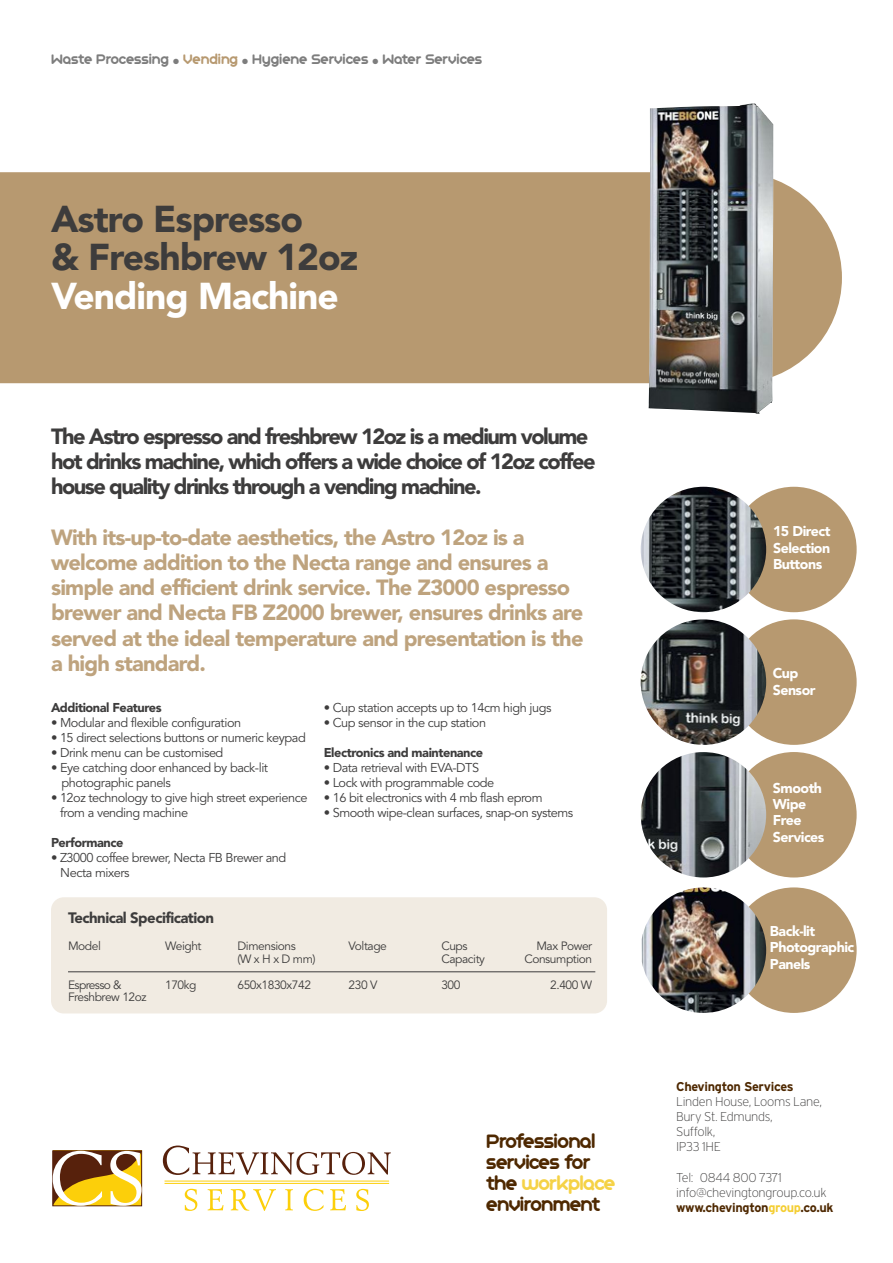
<style>
.page{position:relative;width:893px;height:1263px;background:#fff}
.page>*{position:absolute;margin:0;border:0;box-sizing:border-box;transform-origin:0 0}
.t1{font:900 37.05px/38.2px "Avenir";letter-spacing:-.025em;color:#3d3c3c}
.t2{font:900 37.05px "Avenir";letter-spacing:-.025em;color:#fff}
.t3{font:900 21.9px/25.2px "Avenir";letter-spacing:-.035em;color:#bea37e}
.t4{font:900 21.9px/25.2px "Avenir";letter-spacing:-.07em;color:#3d3c3c}
.t5{font:21px/21px "Geometry Soft Pro Bold N";letter-spacing:-.025em;color:#4e2800}
.t6{font:15px "Geometry Soft Pro Bold N";color:#7d7d7d}
.t7{font:900 15px "Avenir";letter-spacing:-.035em;color:#3d3c3c}
.t8{font:900 14.1px/16.4px "Avenir";letter-spacing:-.035em;color:#fff}
.t9{font:12.75px/15px "Avenir";letter-spacing:-.035em;color:#3d3c3c}
.t10{font:200 12.75px/15px "Interstate";letter-spacing:-.025em;color:#3d3c3c}
.t11{font:900 12.75px "Avenir";letter-spacing:-.035em;color:#3d3c3c}
.t12{font:700 12.75px "Interstate";letter-spacing:-.025em;color:#4e2800}
.t13{font:12px "Avenir";letter-spacing:-.035em;color:#3d3c3c}
.t14{font:12px "Avenir";letter-spacing:.205em;color:#3d3c3c}
.s1{color:#b79970}
.s2{color:#f5d246}
.s3{font-weight:700;color:#4e2800}
.s4{font-weight:700;color:#f4ce32}
</style>
<div class="page">
<div style="left:0;top:172px;width:842px;height:211px;background:#b79970"></div>
<div style="left:51px;top:897px;width:556px;height:116px;background:#f1ebe2;border-radius:13px"></div>
<hr style="left:68px;top:971px;width:527px;height:1px;background:#3d3c3c">
<img style="left:648px;top:103px;width:125px;height:311px">
<div style="left:731px;top:487px;width:126px;height:125px;background:#b79970;border-radius:50%"></div>
<img style="left:641px;top:487px;width:125px;height:125px">
<div style="left:731px;top:619px;width:126px;height:126px;background:#b79970;border-radius:50%"></div>
<img style="left:641px;top:619px;width:125px;height:126px">
<div style="left:731px;top:752px;width:126px;height:125px;background:#b79970;border-radius:50%"></div>
<img style="left:641px;top:752px;width:125px;height:125px">
<div style="left:731px;top:887px;width:126px;height:126px;background:#b79970;border-radius:50%"></div>
<img style="left:642px;top:887px;width:124px;height:126px">
<svg style="left:163px;top:1145px;width:228px;height:30px"></svg>
<svg style="left:185px;top:1189px;width:12px;height:22px"></svg>
<svg style="left:208px;top:1189px;width:15px;height:21px"></svg>
<svg style="left:231px;top:1189px;width:45px;height:22px"></svg>
<svg style="left:285px;top:1189px;width:8px;height:21px"></svg>
<svg style="left:304px;top:1189px;width:19px;height:22px"></svg>
<svg style="left:330px;top:1189px;width:16px;height:21px"></svg>
<svg style="left:356px;top:1189px;width:13px;height:22px"></svg>
<hr style="left:165px;top:1183px;width:224px;height:1px;background:#fccf0a">
<hr style="left:165px;top:1181px;width:224px;height:1px;background:#fccf0a">
<svg style="left:53px;top:1151px;width:89px;height:55px"></svg>
<p class="t6" style="left:51px;top:51px;width:433px">Waste Processing ● <span class="s1">Vending</span> ● Hygiene Services ● Water Services</p>
<h1 class="t1" style="left:51px;top:200px;width:309px">Astro Espresso<br>&amp; Freshbrew 12oz</h1>
<h1 class="t2" style="left:51px;top:273px;width:289px">Vending Machine</h1>
<h2 class="t4" style="left:51px;top:424px;width:546px">The Astro espresso and freshbrew 12oz is a medium volume hot drinks machine, which offers a wide choice of 12oz coffee house quality drinks through a vending machine.</h2>
<p class="t3" style="left:51px;top:524px;width:534px">With its-up-to-date aesthetics, the Astro 12oz is a welcome addition to the Necta range and ensures a simple and efficient drink service. The Z3000 espresso brewer and Necta FB Z2000 brewer, ensures drinks are served at the ideal temperature and presentation is the a high standard.</p>
<p class="t11" style="left:51px;top:700px;width:112px">Additional Features</p>
<p class="t9" style="left:51px;top:715px;width:192px">• Modular and flexible configuration</p>
<p class="t9" style="left:51px;top:730px;width:256px">• 15 direct selections buttons or numeric keypad</p>
<p class="t9" style="left:51px;top:745px;width:174px">• Drink menu can be customised</p>
<p class="t9" style="left:62px;top:760px;width:208px;text-indent:-11px">• Eye catching door enhanced by back-lit photographic panels</p>
<p class="t9" style="left:60px;top:790px;width:249px;text-indent:-9px">• 12oz technology to give high street experience from a vending machine</p>
<p class="t11" style="left:51px;top:835px;width:74px">Performance</p>
<p class="t9" style="left:60px;top:850px;width:227px;text-indent:-9px">• Z3000 coffee brewer, Necta FB Brewer and<br>Necta mixers</p>
<p class="t9" style="left:324px;top:700px;width:229px">• Cup station accepts up to 14cm high jugs</p>
<p class="t9" style="left:324px;top:715px;width:164px">• Cup sensor in the cup station</p>
<p class="t11" style="left:324px;top:745px;width:161px">Electronics and maintenance</p>
<p class="t9" style="left:324px;top:760px;width:157px">• Data retrieval with EVA-DTS</p>
<p class="t9" style="left:324px;top:775px;width:172px">• Lock with programmable code</p>
<p class="t9" style="left:324px;top:790px;width:220px">• 16 bit electronics with 4 mb flash eprom</p>
<p class="t9" style="left:324px;top:805px;width:251px">• Smooth wipe-clean surfaces, snap-on systems</p>
<p class="t7" style="left:68px;top:908px;width:148px">Technical Specification</p>
<p class="t13" style="left:68px;top:938px;width:34px">Model</p>
<p class="t13" style="left:165px;top:938px;width:38px">Weight</p>
<p class="t13" style="left:237px;top:938px;width:60px">Dimensions</p>
<p class="t13" style="left:349px;top:938px;width:40px">Voltage</p>
<p class="t13" style="left:441px;top:938px;width:28px">Cups</p>
<p class="t13" style="left:536px;top:938px;width:57px">Max Power</p>
<p class="t14" style="left:237px;top:952px;width:80px">(WxHxDmm)</p>
<p class="t13" style="left:441px;top:952px;width:45px">Capacity</p>
<p class="t13" style="left:524px;top:952px;width:69px">Consumption</p>
<p class="t13" style="left:68px;top:977px;width:55px">Espresso &amp;</p>
<p class="t13" style="left:165px;top:977px;width:33px">170kg</p>
<p class="t13" style="left:237px;top:977px;width:75px">650x1830x742</p>
<p class="t13" style="left:349px;top:977px;width:30px">230 V</p>
<p class="t13" style="left:441px;top:977px;width:21px">300</p>
<p class="t13" style="left:550px;top:977px;width:44px">2.400 W</p>
<p class="t13" style="left:68px;top:989px;width:80px">Freshbrew 12oz</p>
<p class="t8" style="left:773px;top:523px;width:59px;text-align:justify">15 Direct Selection Buttons</p>
<p class="t8" style="left:773px;top:665px;width:44px">Cup<br>Sensor</p>
<p class="t8" style="left:773px;top:779px;width:53px">Smooth<br>Wipe<br>Free<br>Services</p>
<p class="t8" style="left:770px;top:923px;width:86px">Back-lit<br>Photographic<br>Panels</p>
<p class="t12" style="left:676px;top:1080px;width:119px">Chevington Services</p>
<p class="t10" style="left:676px;top:1094px;width:147px">Linden House, Looms Lane,<br>Bury St. Edmunds,<br>Suffolk,</p>
<h3 class="t5" style="left:486px;top:1130px;width:111px">Professional</h3>
<p class="t10" style="left:676px;top:1139px;width:46px">IP33 1HE</p>
<h3 class="t5" style="left:486px;top:1151px;width:131px">services for the <span class="s2">workplace </span>environment</h3>
<p class="t10" style="left:676px;top:1170px;width:159px">Tel: 0844 800 7371 info@chevingtongroup.co.uk <span class="s3">www.chevington</span><span class="s4">group</span><span class="s3">.co.uk</span></p>
</div>
